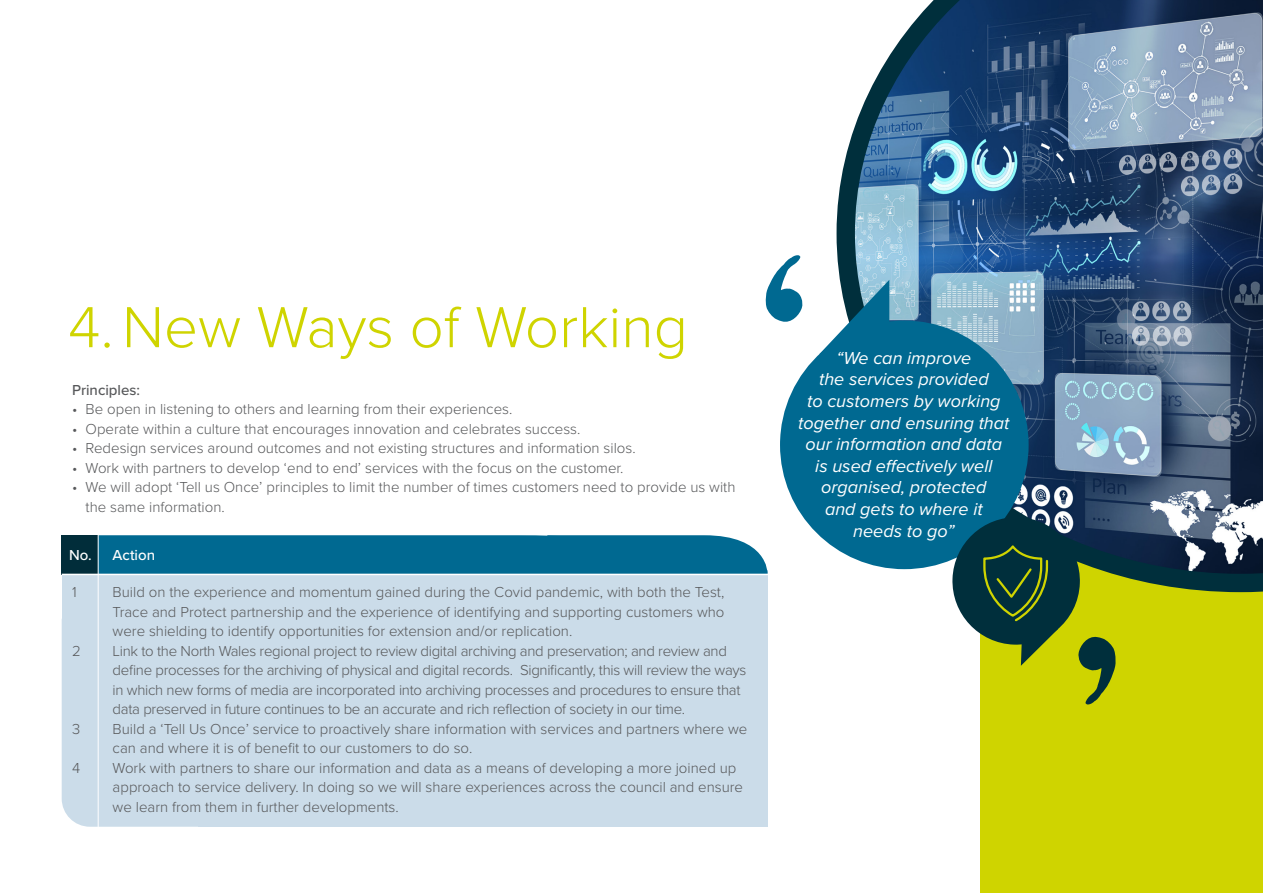
<style>
.page{position:relative;width:1263px;height:893px;background:#fff}
.page>*{position:absolute;margin:0;border:0;box-sizing:border-box;transform-origin:0 0}
.t1{font:300 60px "Proxima Nova";color:#cfd400}
.t2{font:italic 18px/21.6px "Proxima Nova";color:#fff;text-align:center}
.t3{font:300 15px/19.5px "Proxima Nova";color:#57585a}
.t4{font:300 15px/19.5px "Proxima Nova";letter-spacing:-.02em;color:#57585a}
.t5{font:500 15px "Proxima Nova";color:#57585a}
.t6{font:500 15px "Proxima Nova";color:#fff}
</style>
<div class="page">
<div style="left:981px;top:0;width:282px;height:893px;background:#cfd400"></div>
<div style="left:62px;top:570px;width:705px;height:171px;background:#cbdce9"></div>
<div style="left:198px;top:621px;width:569px;height:206px;background:#cbdce9"></div>
<svg style="left:62px;top:619px;width:136px;height:208px"></svg>
<div style="left:99px;top:535px;width:668px;height:39px;background:#006991"></div>
<div style="left:62px;top:535px;width:36px;height:40px;background:#012d3a"></div>
<svg style="left:836px;top:0;width:427px;height:592px;background:#557290"></svg>
<svg style="left:765px;top:255px;width:38px;height:66px"></svg>
<svg style="left:780px;top:321px;width:248px;height:248px;background:#247d9f"></svg>
<svg style="left:819px;top:280px;width:70px;height:76px"></svg>
<svg style="left:951px;top:516px;width:165px;height:189px"></svg>
<hr style="left:98px;top:530px;width:1px;height:332px;background:#fff">
<hr style="left:62px;top:574px;width:716px;height:1px;background:#fff">
<h1 class="t1" style="left:68px;top:282px;width:621px">4.New Ways of Working</h1>
<p class="t5" style="left:72px;top:379px;width:69px">Principles:</p>
<p class="t3" style="left:72px;top:399px;width:442px">• Be open in listening to others and learning from their experiences.</p>
<p class="t3" style="left:72px;top:418px;width:510px">• Operate within a culture that encourages innovation and celebrates success.</p>
<p class="t3" style="left:72px;top:438px;width:565px">• Redesign services around outcomes and not existing structures and information silos.</p>
<p class="t3" style="left:72px;top:457px;width:553px">• Work with partners to develop ‘end to end’ services with the focus on the customer.</p>
<p class="t3" style="left:86px;top:477px;width:651px;text-indent:-14px">• We will adopt ‘Tell us Once’ principles to limit the number of times customers need to provide us with the same information.</p>
<p class="t6" style="left:69px;top:544px;width:88px">No. Action</p>
<p class="t3" style="left:72px;top:582px;width:6px">1</p>
<p class="t3" style="left:113px;top:582px;width:613px;text-align:justify">Build on the experience and momentum gained during the Covid pandemic, with both the Test, Trace and Protect partnership and the experience of identifying and supporting customers who were shielding to identify opportunities for extension and/or replication.</p>
<p class="t3" style="left:72px;top:640px;width:10px">2</p>
<p class="t4" style="left:113px;top:640px;width:635px">Link to the North Wales regional project to review digital archiving and preservation; and review and defne processes for the archiving of physical and digital records. Signifcantly, this will review the ways in which new forms of media are incorporated into archiving processes and procedures to ensure that data preserved in future continues to be an accurate and rich refection of society in our time.</p>
<p class="t3" style="left:72px;top:718px;width:10px">3</p>
<p class="t3" style="left:113px;top:718px;width:636px">Build a ‘Tell Us Once’ service to proactively share information with services and partners where we can and where it is of beneft to our customers to do so.</p>
<p class="t3" style="left:72px;top:757px;width:10px">4</p>
<p class="t3" style="left:113px;top:757px;width:632px">Work with partners to share our information and data as a means of developing a more joined up approach to service delivery. In doing so we will share experiences across the council and ensure we learn from them in further developments.</p>
<p class="t2" style="left:798px;top:346px;width:213px">“We can improve<br>the services provided<br>to customers by working together and ensuring that our information and data is used efectively well organised, protected<br>and gets to where it<br>needs to go”</p>
</div>
